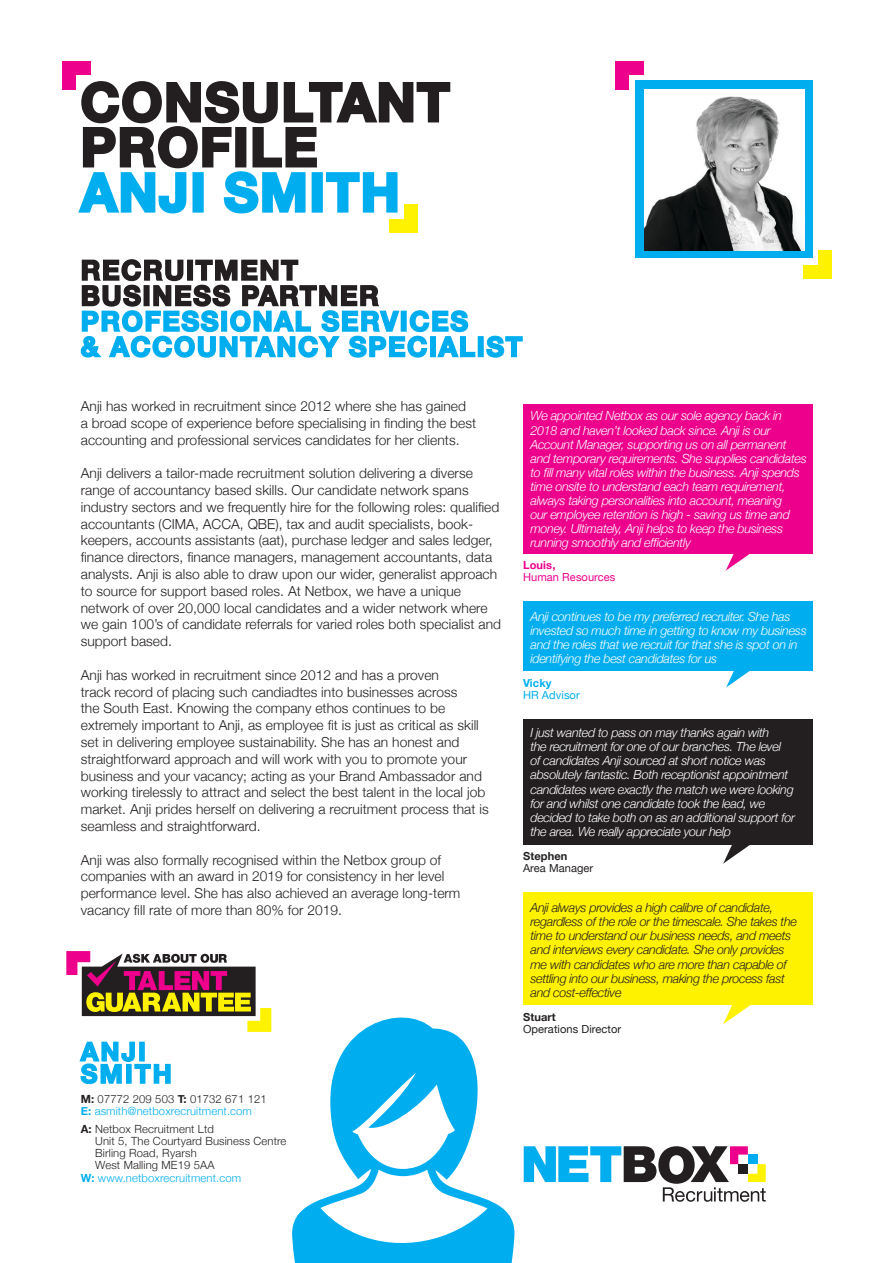
<style>
.page{position:relative;width:893px;height:1263px;background:#fff}
.page>*{position:absolute;margin:0;border:0;box-sizing:border-box;transform-origin:0 0}
.t1{font:700 52.5px "Helvetica Neue";letter-spacing:.035em;color:#231f20}
.t2{font:700 52.5px "Helvetica Neue";letter-spacing:.035em;color:#00aeef}
.t3{font:700 27px "Helvetica Neue";letter-spacing:.065em;color:#00aeef}
.t4{font:700 27px "Helvetica Neue";letter-spacing:.065em;color:#231f20}
.t5{font:700 25.5px "Helvetica Neue";letter-spacing:.09em;color:#00aeef}
.t6{font:300 13.8px/16.8px "Helvetica Neue";letter-spacing:.005em;color:#231f20}
.t7{font:italic 300 12.6px/14.1px "Helvetica Neue";letter-spacing:-.025em;color:#fff}
.t8{font:italic 300 12.6px/14.1px "Helvetica Neue";letter-spacing:-.025em;color:#231f20}
.t9{font:300 11.25px "Helvetica Neue";letter-spacing:.01em;color:#231f20}
.t10{font:300 11.25px "Helvetica Neue";letter-spacing:.01em;color:#00aeef}
.t11{font:11.1px "Helvetica Neue";letter-spacing:.005em;color:#231f20}
.t12{font:11.1px "Helvetica Neue";letter-spacing:.005em;color:#ec008c}
.t13{font:700 11.1px "Helvetica Neue";letter-spacing:.01em;color:#231f20}
.t14{font:11.1px "Helvetica Neue";letter-spacing:.005em;color:#00aeef}
.t15{font:700 11.1px "Helvetica Neue";letter-spacing:.01em;color:#ec008c}
.t16{font:700 11.1px "Helvetica Neue";letter-spacing:.01em;color:#00aeef}
.s1{font-weight:700}
</style>
<div class="page">
<svg style="left:723px;top:845px;width:27px;height:19px"></svg>
<svg style="left:725px;top:554px;width:25px;height:17px"></svg>
<div style="left:523px;top:404px;width:289px;height:150px;background:#ec008c"></div>
<svg style="left:726px;top:671px;width:24px;height:16px"></svg>
<div style="left:523px;top:602px;width:289px;height:69px;background:#00aeef"></div>
<div style="left:615px;top:61px;width:29px;height:13px;background:#ec008c"></div>
<div style="left:615px;top:61px;width:13px;height:29px;background:#ec008c"></div>
<div style="left:803px;top:266px;width:29px;height:13px;background:#fff200"></div>
<div style="left:819px;top:250px;width:13px;height:29px;background:#fff200"></div>
<div style="left:635px;top:81px;width:177px;height:177px;background:#00aeef"></div>
<svg style="left:80px;top:259px;width:396px;height:99px"></svg>
<div style="left:478px;top:336px;width:6px;height:21px;border:2px solid #00aeef"></div>
<svg style="left:486px;top:335px;width:37px;height:23px"></svg>
<svg style="left:66px;top:951px;width:205px;height:134px"></svg>
<div style="left:523px;top:719px;width:289px;height:126px;background:#231f20"></div>
<div style="left:62px;top:61px;width:29px;height:13px;background:#ec008c"></div>
<div style="left:62px;top:61px;width:13px;height:29px;background:#ec008c"></div>
<div style="left:389px;top:219px;width:28px;height:14px;background:#fff200"></div>
<div style="left:404px;top:204px;width:13px;height:29px;background:#fff200"></div>
<svg style="left:78px;top:81px;width:373px;height:135px"></svg>
<img style="left:644px;top:89px;width:161px;height:161px">
<svg style="left:523px;top:1146px;width:243px;height:56px"></svg>
<svg style="left:292px;top:1017px;width:223px;height:246px"></svg>
<svg style="left:722px;top:1005px;width:28px;height:19px"></svg>
<div style="left:523px;top:893px;width:289px;height:112px;background:#fff200"></div>
<p class="t1" style="left:81px;top:61px;width:370px">CONSULTANT</p>
<p class="t1" style="left:81px;top:106px;width:238px">PROFILE</p>
<p class="t2" style="left:81px;top:151px;width:320px">ANJI SMITH</p>
<p class="t4" style="left:81px;top:249px;width:218px">RECRUITMENT</p>
<p class="t4" style="left:81px;top:274px;width:299px">BUSINESS PARTNER</p>
<p class="t3" style="left:81px;top:300px;width:389px">PROFESSIONAL SERVICES</p>
<p class="t3" style="left:81px;top:325px;width:443px">&amp; ACCOUNTANCY SPECIALIST</p>
<p class="t6" style="left:81px;top:397px;width:397px">Anji has worked in recruitment since 2012 where she has gained a broad scope of experience before specialising in finding the best accounting and professional services candidates for her clients.</p>
<p class="t6" style="left:81px;top:464px;width:422px">Anji delivers a tailor-made recruitment solution delivering a diverse range of accountancy based skills. Our candidate network spans industry sectors and we frequently hire for the following roles: qualified accountants (CIMA, ACCA, QBE), tax and audit specialists, book&shy;keepers, accounts assistants (aat), purchase ledger and sales ledger, finance directors, finance managers, management accountants, data analysts. Anji is also able to draw upon our wider, generalist approach to source for support based roles. At Netbox, we have a unique network of over 20,000 local candidates and a wider network where we gain 100’s of candidate referrals for varied roles both specialist and support based.</p>
<p class="t6" style="left:81px;top:665px;width:409px">Anji has worked in recruitment since 2012 and has a proven<br>track record of placing such candiadtes into businesses across<br>the South East. Knowing the company ethos continues to be extremely important to Anji, as employee fit is just as critical as skill set in delivering employee sustainability. She has an honest and straightforward approach and will work with you to promote your business and your vacancy; acting as your Brand Ambassador and working tirelessly to attract and select the best talent in the local job market. Anji prides herself on delivering a recruitment process that is seamless and straightforward.</p>
<p class="t6" style="left:81px;top:850px;width:381px">Anji was also formally recognised within the Netbox group of companies with an award in 2019 for consistency in her level performance level. She has also achieved an average long-term vacancy fill rate of more than 80% for 2019.</p>
<p class="t5" style="left:81px;top:1031px;width:66px">ANJI</p>
<p class="t5" style="left:81px;top:1054px;width:92px">SMITH</p>
<p class="t9" style="left:81px;top:1089px;width:187px"><span class="s1">M:</span> 07772 209 503 <span class="s1">T:</span> 01732 671 121</p>
<p class="t10" style="left:81px;top:1101px;width:173px"><span class="s1">E:</span> asmith@netboxrecruitment.com</p>
<p class="t9" style="left:81px;top:1120px;width:135px"><span class="s1">A:</span> Netbox Recruitment Ltd</p>
<p class="t9" style="left:95px;top:1132px;width:193px">Unit 5, The Courtyard Business Centre</p>
<p class="t9" style="left:95px;top:1144px;width:103px">Birling Road, Ryarsh</p>
<p class="t9" style="left:95px;top:1156px;width:121px">West Malling ME19 5AA</p>
<p class="t10" style="left:81px;top:1169px;width:162px"><span class="s1">W:</span> www.netboxrecruitment.com</p>
<p class="t7" style="left:530px;top:408px;width:278px">We appointed Netbox as our sole agency back in 2018 and haven’t looked back since. Anji is our Account Manager, supporting us on all permanent and temporary requirements. She supplies candidates to fill many vital roles within the business. Anji spends time onsite to understand each team requirement, always taking personalities into account, meaning<br>our employee retention is high - saving us time and money. Ultimately, Anji helps to keep the business running smoothly and efficiently</p>
<p class="t15" style="left:523px;top:557px;width:34px">Louis,</p>
<p class="t12" style="left:523px;top:569px;width:94px">Human Resources</p>
<p class="t7" style="left:530px;top:609px;width:278px">Anji continues to be my preferred recruiter. She has invested so much time in getting to know my business and the roles that we recruit for that she is spot on in identifying the best candidates for us</p>
<p class="t16" style="left:523px;top:674px;width:30px">Vicky</p>
<p class="t14" style="left:523px;top:687px;width:58px">HR Advisor</p>
<p class="t7" style="left:530px;top:725px;width:266px">I just wanted to pass on may thanks again with<br>the recruitment for one of our branches. The level<br>of candidates Anji sourced at short notice was absolutely fantastic. Both receptionist appointment candidates were exactly the match we were looking for and whilst one candidate took the lead, we decided to take both on as an additional support for the area. We really appreciate your help</p>
<p class="t13" style="left:523px;top:848px;width:46px">Stephen</p>
<p class="t11" style="left:523px;top:860px;width:72px">Area Manager</p>
<p class="t8" style="left:530px;top:900px;width:268px">Anji always provides a high calibre of candidate, regardless of the role or the timescale. She takes the time to understand our business needs, and meets and interviews every candidate. She only provides me with candidates who are more than capable of settling into our business, making the process fast and cost-effective</p>
<p class="t13" style="left:523px;top:1008px;width:34px">Stuart</p>
<p class="t11" style="left:523px;top:1021px;width:100px">Operations Director</p>
</div>
